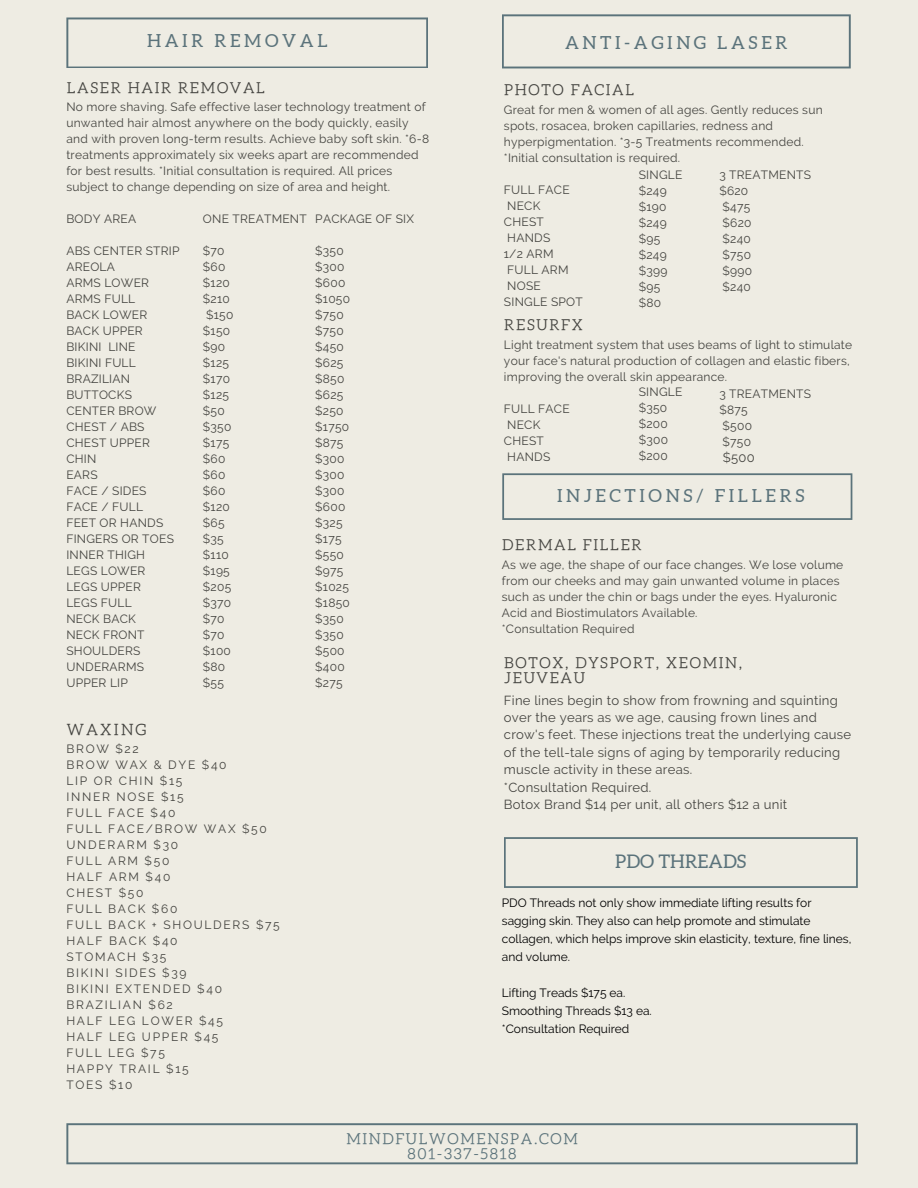
<style>
.page{position:relative;width:918px;height:1188px;background:#eeece3}
.page>*{position:absolute;margin:0;border:0;box-sizing:border-box;transform-origin:0 0}
.t1{font:18.75px "Aleo";color:#5b737b}
.t2{font:18px "Aleo";letter-spacing:.2em;color:#5b737b}
.t3{font:15.6px "CA Generated";letter-spacing:.145em;color:#444440}
.t4{font:15px/14.7px "CA Generated";letter-spacing:.11em;color:#444440}
.t5{font:15px/14.7px "CA Generated";letter-spacing:.11em;color:#5b737b;text-align:center}
.t6{font:13.05px/17.4px "Raleway";letter-spacing:.02em;color:#444440}
.t7{font:12px/16px "Raleway";letter-spacing:.02em;color:#444440}
.t8{font:12px/16px "Raleway";letter-spacing:.145em;color:#444440}
.t9{font:12px/18px "Raleway";color:#000}
</style>
<div class="page">
<svg style="left:66px;top:17px;width:362px;height:51px"></svg>
<svg style="left:502px;top:473px;width:350px;height:47px"></svg>
<svg style="left:66px;top:1123px;width:792px;height:41px"></svg>
<svg style="left:502px;top:14px;width:349px;height:54px"></svg>
<svg style="left:504px;top:837px;width:354px;height:51px"></svg>
<h2 class="t2" style="left:147px;top:31px;width:182px">HAIR REMOVAL</h2>
<p class="t4" style="left:67px;top:80px;width:200px">LASER HAIR REMOVAL</p>
<p class="t7" style="left:66px;top:99px;width:364px">No more shaving. Safe effective laser technology treatment of unwanted hair almost anywhere on the body quickly, easily and with proven long-term results. Achieve baby soft skin. *6-8 treatments approximately six weeks apart are recommended for best results. *Initial consultation is required. All prices subject to change depending on size of area and height.</p>
<p class="t7" style="left:66px;top:211px;width:71px">BODY AREA</p>
<p class="t7" style="left:66px;top:243px;width:115px">ABS CENTER STRIP<br>AREOLA<br>ARMS LOWER<br>ARMS FULL<br>BACK LOWER<br>BACK UPPER<br>BIKINI LINE<br>BIKINI FULL<br>BRAZILIAN<br>BUTTOCKS<br>CENTER BROW<br>CHEST / ABS<br>CHEST UPPER<br>CHIN<br>EARS<br>FACE / SIDES<br>FACE / FULL<br>FEET OR HANDS<br>FINGERS OR TOES<br>INNER THIGH<br>LEGS LOWER<br>LEGS UPPER<br>LEGS FULL<br>NECK BACK<br>NECK FRONT<br>SHOULDERS<br>UNDERARMS<br>UPPER LIP</p>
<p class="t7" style="left:203px;top:211px;width:105px">ONE TREATMENT</p>
<p class="t7" style="left:203px;top:243px;width:32px">$70 $60 $120 $210 $150 $150 $90 $125 $170 $125 $50 $350 $175 $60 $60 $60 $120 $65 $35 $110 $195 $205 $370 $70 $70 $100 $80 $55</p>
<p class="t7" style="left:315px;top:211px;width:100px">PACKAGE OF SIX</p>
<p class="t7" style="left:315px;top:243px;width:36px">$350 $300 $600 $1050 $750 $750 $450 $625 $850 $625 $250 $1750 $875 $300 $300 $300 $600 $325 $175 $550 $975 $1025 $1850 $350 $350 $500 $400 $275</p>
<h3 class="t3" style="left:67px;top:721px;width:81px">WAXING</h3>
<p class="t8" style="left:66px;top:740px;width:215px">BROW $22<br>BROW WAX &amp; DYE $40<br>LIP OR CHIN $15<br>INNER NOSE $15<br>FULL FACE $40<br>FULL FACE/BROW WAX $50<br>UNDERARM $30<br>FULL ARM $50<br>HALF ARM $40<br>CHEST $50<br>FULL BACK $60<br>FULL BACK + SHOULDERS $75<br>HALF BACK $40<br>STOMACH $35<br>BIKINI SIDES $39<br>BIKINI EXTENDED $40<br>BRAZILIAN $62<br>HALF LEG LOWER $45<br>HALF LEG UPPER $45<br>FULL LEG $75<br>HAPPY TRAIL $15<br>TOES $10</p>
<h2 class="t2" style="left:565px;top:32px;width:224px">ANTI-AGING LASER</h2>
<p class="t4" style="left:504px;top:83px;width:131px">PHOTO FACIAL</p>
<p class="t7" style="left:504px;top:102px;width:320px">Great for men &amp; women of all ages. Gently reduces sun spots, rosacea, broken capillaries, redness and hyperpigmentation. *3-5 Treatments recommended. *Initial consultation is required.</p>
<p class="t7" style="left:504px;top:182px;width:80px">FULL FACE<br>NECK<br>CHEST<br>HANDS<br>1/2 ARM<br>FULL ARM<br>NOSE<br>SINGLE SPOT</p>
<p class="t7" style="left:639px;top:167px;width:45px">SINGLE $249 $190 $249 $95 $249 $399 $95 $80</p>
<p class="t7" style="left:719px;top:167px;width:93px">3 TREATMENTS $620<br>$475<br>$620<br>$240<br>$750<br>$990<br>$240</p>
<p class="t4" style="left:504px;top:317px;width:80px">RESURFX</p>
<p class="t7" style="left:504px;top:336px;width:350px">Light treatment system that uses beams of light to stimulate your face's natural production of collagen and elastic fibers, improving the overall skin appearance.</p>
<p class="t7" style="left:504px;top:400px;width:67px">FULL FACE<br>NECK<br>CHEST<br>HANDS</p>
<p class="t7" style="left:639px;top:384px;width:45px">SINGLE $350 $200 $300 $200</p>
<p class="t7" style="left:719px;top:385px;width:93px">3 TREATMENTS $875<br>$500<br>$750</p>
<p class="t6" style="left:723px;top:448px;width:33px">$500</p>
<h2 class="t2" style="left:557px;top:486px;width:249px">INJECTIONS/ FILLERS</h2>
<p class="t4" style="left:502px;top:538px;width:141px">DERMAL FILLER</p>
<p class="t7" style="left:502px;top:557px;width:343px">As we age, the shape of our face changes. We lose volume from our cheeks and may gain unwanted volume in places such as under the chin or bags under the eyes. Hyaluronic Acid and Biostimulators Available.<br>*Consultation Required</p>
<p class="t4" style="left:504px;top:655px;width:239px">BOTOX, DYSPORT, XEOMIN,<br>JEUVEAU</p>
<p class="t6" style="left:504px;top:691px;width:349px">Fine lines begin to show from frowning and squinting over the years as we age, causing frown lines and crow's feet. These injections treat the underlying cause of the tell-tale signs of aging by temporarily reducing muscle activity in these areas.<br>*Consultation Required.<br>Botox Brand $14 per unit, all others $12 a unit</p>
<h1 class="t1" style="left:615px;top:851px;width:133px">PDO THREADS</h1>
<p class="t9" style="left:502px;top:894px;width:351px">PDO Threads not only show immediate lifting results for sagging skin. They also can help promote and stimulate collagen, which helps improve skin elasticity, texture, fine lines, and volume.</p>
<p class="t9" style="left:502px;top:984px;width:152px">Lifting Treads $175 ea.<br>Smoothing Threads $13 ea. *Consultation Required</p>
<p class="t5" style="left:346px;top:1131px;width:233px">MINDFULWOMENSPA.COM<br>801-337-5818</p>
</div>
